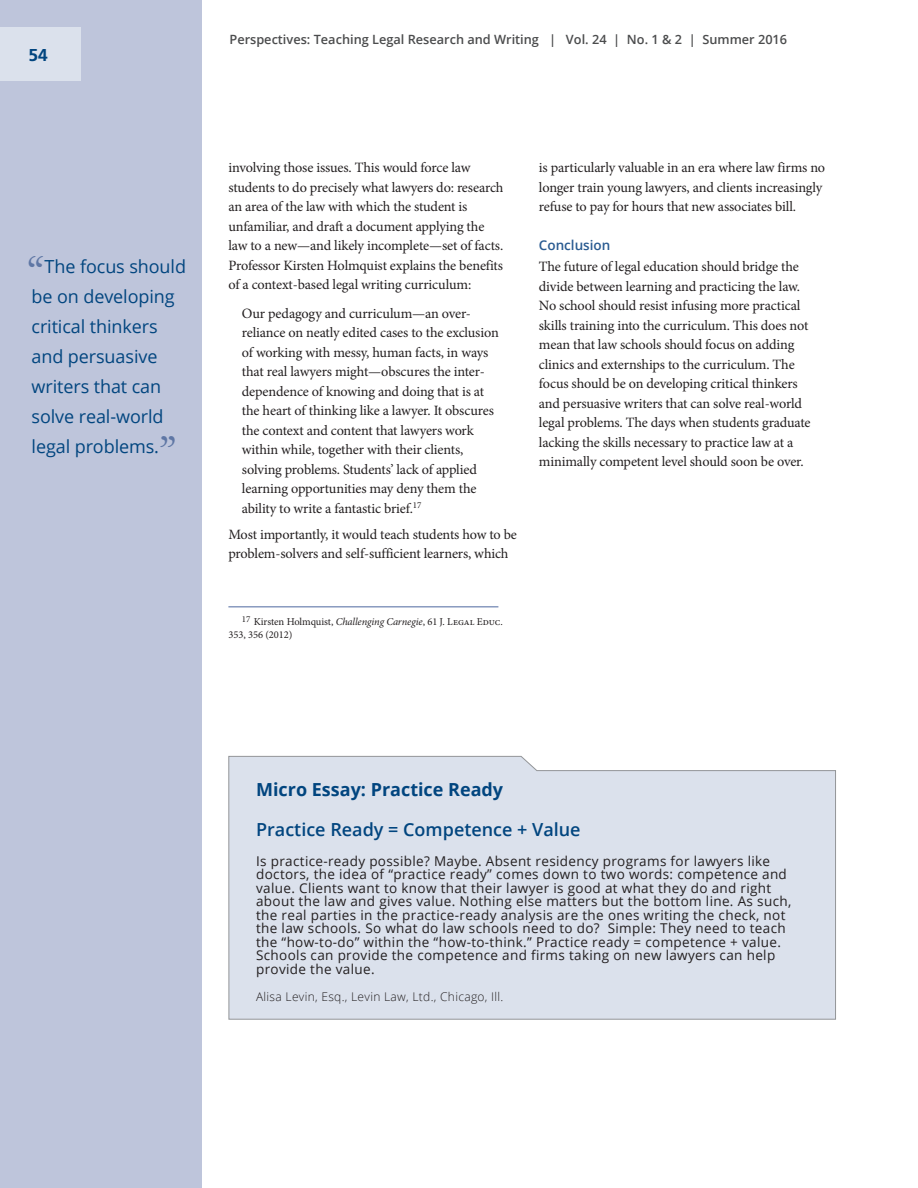
<style>
.page{position:relative;width:918px;height:1188px;background:#fff}
.page>*{position:absolute;margin:0;border:0;box-sizing:border-box;transform-origin:0 0}
._06_pull_quote_copy{font:42px "EB Garamond SC";color:#5f77a5}
._06_pull_quote_copy-2{font:18px/30px "Open Sans";letter-spacing:-.005em;color:#01457f}
.Micro_Essay_title{font:600 18px "Open Sans";color:#01457f}
.Micro_Essay_header{font:700 18px "Open Sans";color:#01457f}
.t1{font:700 18px "Carto Gothic Std";color:#01457f}
._03_article_body_p6{font:14.25px/19.5px "Minion Pro";letter-spacing:-.015em;color:#231f20}
._03_article_body_ind{font:14.25px/19.5px "Minion Pro";letter-spacing:-.015em;color:#231f20}
.Micro_Essay_body{font:13.5px/13.5px "Open Sans";letter-spacing:.025em;color:#231f20}
._03_article_sub_1{font:600 13.5px "Open Sans";color:#2a5b91}
.t2{font:600 12.75px "Open Sans";color:#4b4c4d}
.Micro_Essay_author{font:300 12px "Open Sans";letter-spacing:.025em;color:#231f20}
._05_footnote_next{font:10.5px/13.5px "Minion Pro";letter-spacing:-.005em;color:#231f20}
.s1{font-style:italic}
</style>
<div class="page">
<div style="left:0;top:0;width:202px;height:1188px;background:#bec5db"></div>
<div style="left:0;top:27px;width:80px;height:54px;background:#dbe1ec"></div>
<hr style="left:228px;top:606px;width:270px;height:2px;background:#899abf">
<div style="left:228px;top:756px;width:608px;height:264px;background:#dbe1ec"></div>
<p class="t1" style="left:28px;top:44px;width:21px">54</p>
<p class="_06_pull_quote_copy" style="left:27px;top:241px;width:19px">“</p>
<p class="_06_pull_quote_copy-2" style="left:32px;top:251px;width:156px;text-indent:13px">The focus should be on developing critical thinkers and persuasive writers that can solve real-world legal problems.</p>
<p class="_06_pull_quote_copy" style="left:159px;top:421px;width:19px">”</p>
<p class="t2" style="left:230px;top:31px;width:559px">Perspectives: Teaching Legal Research and Writing | Vol. 24 | No. 1 &amp; 2 | Summer 2016</p>
<p class="_03_article_body_p6" style="left:228px;top:158px;width:277px">involving those issues. This would force law students to do precisely what lawyers do: research an area of the law with which the student is unfamiliar, and draft a document applying the law to a new—and likely incomplete—set of facts.<br>Professor Kirsten Holmquist explains the benefits of a context-based legal writing curriculum:</p>
<p class="_03_article_body_ind" style="left:242px;top:304px;width:258px">Our pedagogy and curriculum—an over&shy;reliance on neatly edited cases to the exclusion of working with messy, human facts, in ways that real lawyers might—obscures the inter&shy;dependence of knowing and doing that is at the heart of thinking like a lawyer. It obscures the context and content that lawyers work within while, together with their clients, solving problems. Students’ lack of applied learning opportunities may deny them the ability to write a fantastic brief.<sup>17</sup></p>
<p class="_03_article_body_p6" style="left:228px;top:525px;width:290px">Most importantly, it would teach students how to be problem-solvers and self-sufficient learners, which</p>
<p class="_05_footnote_next" style="left:228px;top:615px;width:276px;text-indent:14px"><sup>17</sup> Kirsten Holmquist, <span class="s1">Challenging Carnegie</span>, 61 J. Legal Educ.<br>353, 356 (2012)</p>
<p class="_03_article_body_p6" style="left:539px;top:158px;width:288px">is particularly valuable in an era where law firms no longer train young lawyers, and clients increasingly refuse to pay for hours that new associates bill.</p>
<p class="_03_article_sub_1" style="left:539px;top:236px;width:73px">Conclusion</p>
<p class="_03_article_body_p6" style="left:539px;top:257px;width:273px">The future of legal education should bridge the divide between learning and practicing the law.<br>No school should resist infusing more practical skills training into the curriculum. This does not mean that law schools should focus on adding clinics and externships to the curriculum. The focus should be on developing critical thinkers and persuasive writers that can solve real-world legal problems. The days when students graduate lacking the skills necessary to practice law at a minimally competent level should soon be over.</p>
<p class="Micro_Essay_header" style="left:256px;top:777px;width:249px">Micro Essay: Practice Ready</p>
<p class="Micro_Essay_title" style="left:256px;top:817px;width:326px">Practice Ready = Competence + Value</p>
<p class="Micro_Essay_body" style="left:256px;top:854px;width:537px">Is practice-ready possible? Maybe. Absent residency programs for lawyers like doctors, the idea of “practice ready” comes down to two words: competence and value. Clients want to know that their lawyer is good at what they do and right about the law and gives value. Nothing else matters but the bottom line. As such, the real parties in the practice-ready analysis are the ones writing the check, not the law schools. So what do law schools need to do? Simple: They need to teach the “how-to-do” within the “how-to-think.” Practice ready = competence + value.<br>Schools can provide the competence and firms taking on new lawyers can help provide the value.</p>
<p class="Micro_Essay_author" style="left:256px;top:988px;width:249px">Alisa Levin, Esq., Levin Law, Ltd., Chicago, Ill.</p>
</div>
